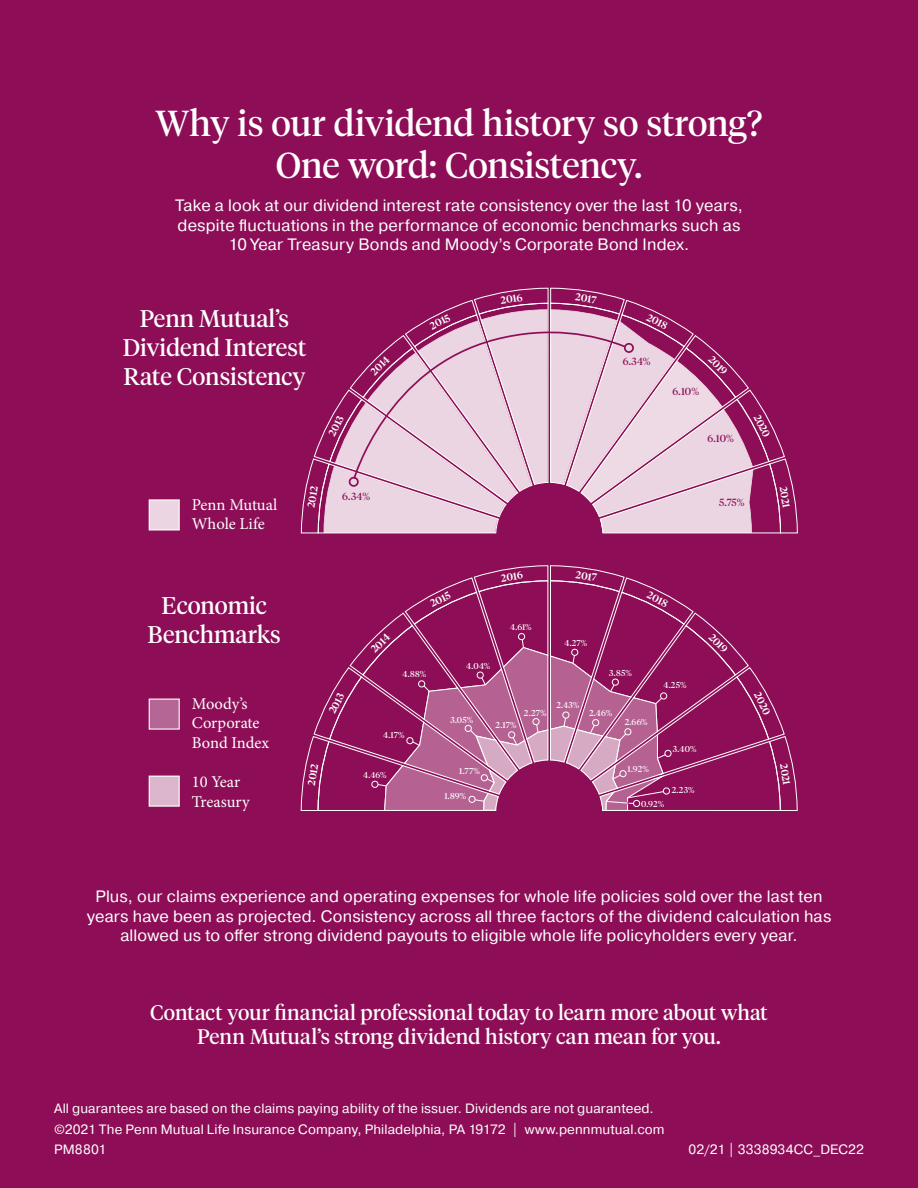
<style>
.page{position:relative;width:918px;height:1188px;background:#8d0e57}
.page>*{position:absolute;margin:0;border:0;box-sizing:border-box;transform-origin:0 0}
.t1{font:36px/42px "Tiempos Headline";letter-spacing:-.005em;color:#fff;text-align:center}
.t2{font:24px/28.8px "Tiempos Headline";color:#fff;text-align:center}
.t3{font:21px/24px "Tiempos Headline";color:#fff;text-align:center}
.t4{font:16.5px/19.5px "Pragmatica";letter-spacing:.01em;color:#fff;text-align:center}
.t5{font:16.5px/19.5px "Minion Pro";letter-spacing:-.005em;color:#fff}
.t6{font:13.5px/20.2px "Pragmatica";letter-spacing:.01em;color:#fff}
.t7{font:500 10.35px "Tiempos Headline";color:#fff}
.t8{font:10.35px "Tiempos Headline";letter-spacing:-.005em;color:#8d0e57}
.t9{font:8.55px "Tiempos Headline";letter-spacing:.03em;color:#fff}
</style>
<div class="page">
<svg style="left:300px;top:287px;width:498px;height:247px"></svg>
<div style="left:349px;top:477px;width:10px;height:10px;border:2px solid #8d0e57;border-radius:50%"></div>
<div style="left:624px;top:343px;width:10px;height:10px;border:2px solid #8d0e57;border-radius:50%"></div>
<svg style="left:300px;top:565px;width:498px;height:246px"></svg>
<div style="left:149px;top:500px;width:30px;height:30px;background:#ebd5e2"></div>
<div style="left:149px;top:499px;width:31px;height:31px;border:1px solid #fff"></div>
<div style="left:149px;top:699px;width:30px;height:30px;background:#b66694"></div>
<div style="left:149px;top:699px;width:31px;height:31px;border:1px solid #fff"></div>
<div style="left:149px;top:776px;width:30px;height:30px;background:#dcb6cc"></div>
<div style="left:149px;top:776px;width:31px;height:31px;border:1px solid #fff"></div>
<h1 class="t1" style="left:155px;top:101px;width:609px">Why is our dividend history so strong?<br>One word: Consistency.</h1>
<p class="t4" style="left:175px;top:196px;width:569px">Take a look at our dividend interest rate consistency over the last 10 years, despite fluctuations in the performance of economic benchmarks such as<br>10 Year Treasury Bonds and Moody’s Corporate Bond Index.</p>
<h2 class="t2" style="left:123px;top:303px;width:185px">Penn Mutual’s<br>Dividend Interest<br>Rate Consistency</h2>
<p class="t7" style="left:325px;top:432px;width:23px;rotate:-63deg">2013</p>
<p class="t7" style="left:367px;top:368px;width:23px;rotate:-45deg">2014</p>
<p class="t7" style="left:427px;top:320px;width:23px;rotate:-27deg">2015</p>
<p class="t7" style="left:500px;top:294px;width:23px;rotate:-9deg">2016</p>
<p class="t7" style="left:577px;top:290px;width:23px;rotate:9deg">2017</p>
<p class="t7" style="left:651px;top:310px;width:23px;rotate:27deg">2018</p>
<p class="t8" style="left:623px;top:354px;width:29px">6.34%</p>
<p class="t8" style="left:673px;top:385px;width:28px">6.10%</p>
<p class="t7" style="left:715px;top:353px;width:23px;rotate:45deg">2019</p>
<p class="t8" style="left:707px;top:432px;width:28px">6.10%</p>
<p class="t7" style="left:763px;top:412px;width:25px;rotate:63deg">2020</p>
<p class="t5" style="left:192px;top:495px;width:87px">Penn Mutual<br>Whole Life</p>
<h2 class="t2" style="left:148px;top:590px;width:135px">Economic<br>Benchmarks</h2>
<p class="t5" style="left:192px;top:694px;width:79px">Moody’s<br>Corporate<br>Bond Index</p>
<p class="t5" style="left:192px;top:773px;width:59px">10 Year<br>Treasury</p>
<p class="t7" style="left:304px;top:507px;width:23px;rotate:-81deg">2012</p>
<p class="t8" style="left:342px;top:489px;width:29px">6.34%</p>
<p class="t8" style="left:719px;top:495px;width:27px">5.75%</p>
<p class="t7" style="left:790px;top:485px;width:23px;rotate:81deg">2021</p>
<p class="t7" style="left:325px;top:710px;width:23px;rotate:-63deg">2013</p>
<p class="t7" style="left:304px;top:784px;width:23px;rotate:-81deg">2012</p>
<p class="t7" style="left:368px;top:646px;width:23px;rotate:-45deg">2014</p>
<p class="t7" style="left:428px;top:598px;width:23px;rotate:-27deg">2015</p>
<p class="t9" style="left:403px;top:669px;width:25px">4.88%</p>
<p class="t7" style="left:500px;top:571px;width:23px;rotate:-9deg">2016</p>
<p class="t7" style="left:577px;top:567px;width:23px;rotate:9deg">2017</p>
<p class="t7" style="left:500px;top:617px;width:23px;rotate:-9deg">2015</p>
<p class="t9" style="left:510px;top:621px;width:23px">4.61%</p>
<p class="t9" style="left:466px;top:660px;width:26px">4.04%</p>
<p class="t9" style="left:564px;top:637px;width:25px">4.27%</p>
<p class="t9" style="left:609px;top:667px;width:24px">3.85%</p>
<p class="t7" style="left:651px;top:588px;width:23px;rotate:27deg">2018</p>
<p class="t9" style="left:663px;top:680px;width:25px">4.25%</p>
<p class="t9" style="left:450px;top:715px;width:24px">3.05%</p>
<p class="t9" style="left:524px;top:707px;width:24px">2.27%</p>
<p class="t9" style="left:496px;top:719px;width:23px">2.17%</p>
<p class="t9" style="left:556px;top:700px;width:25px">2.43%</p>
<p class="t9" style="left:589px;top:708px;width:25px">2.46%</p>
<p class="t9" style="left:625px;top:717px;width:25px">2.66%</p>
<p class="t9" style="left:383px;top:730px;width:23px">4.17%</p>
<p class="t9" style="left:363px;top:769px;width:25px">4.46%</p>
<p class="t9" style="left:459px;top:765px;width:22px">1.77%</p>
<p class="t9" style="left:444px;top:791px;width:24px">1.89%</p>
<p class="t9" style="left:673px;top:743px;width:25px">3.40%</p>
<p class="t9" style="left:672px;top:784px;width:24px">2.23%</p>
<p class="t9" style="left:628px;top:763px;width:23px">1.92%</p>
<p class="t9" style="left:641px;top:798px;width:25px">0.92%</p>
<p class="t7" style="left:716px;top:630px;width:23px;rotate:45deg">2019</p>
<p class="t7" style="left:763px;top:689px;width:25px;rotate:63deg">2020</p>
<p class="t7" style="left:791px;top:763px;width:23px;rotate:81deg">2021</p>
<p class="t4" style="left:87px;top:887px;width:746px">Plus, our claims experience and operating expenses for whole life policies sold over the last ten years have been as projected. Consistency across all three factors of the dividend calculation has allowed us to offer strong dividend payouts to eligible whole life policyholders every year.</p>
<p class="t7" style="left:500px;top:895px;width:23px;rotate:-9deg">2015</p>
<p class="t7" style="left:577px;top:891px;width:23px;rotate:9deg">2016</p>
<p class="t7" style="left:651px;top:912px;width:23px;rotate:27deg">2017</p>
<p class="t7" style="left:427px;top:922px;width:23px;rotate:-27deg">2014</p>
<p class="t3" style="left:150px;top:999px;width:619px">Contact your financial professional today to learn more about what<br>Penn Mutual’s strong dividend history can mean for you.</p>
<p class="t7" style="left:325px;top:1033px;width:23px;rotate:-63deg">2012</p>
<p class="t6" style="left:54px;top:1099px;width:612px">All guarantees are based on the claims paying ability of the issuer. Dividends are not guaranteed. ©2021 The Penn Mutual Life Insurance Company, Philadelphia, PA 19172 | www.pennmutual.com<br>PM8801</p>
<p class="t6" style="left:689px;top:1139px;width:177px">02/21 | 3338934CC_DEC22</p>
</div>
